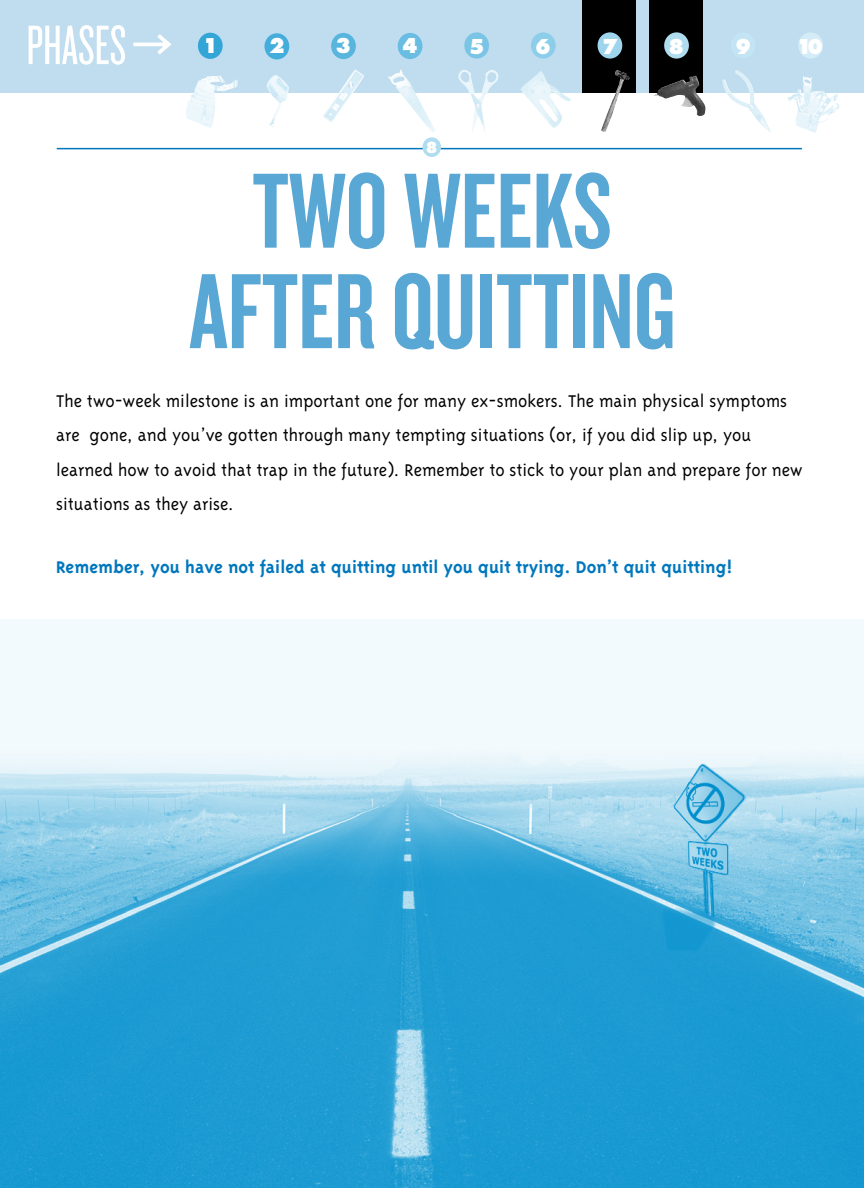
<style>
.page{position:relative;width:864px;height:1188px;background:#fff}
.page>*{position:absolute;margin:0;border:0;box-sizing:border-box;transform-origin:0 0}
.t1{font:111px/100.5px "Knockout HTF48 Featherweight";color:#59a7d4;text-align:center}
.t2{font:57.75px "Knockout HTF27 Junior Bantamwt";color:#fff}
.t3{font:800 22.5px "Futura T";color:#fff;scale:.94 1}
.t4{font:300 19.5px/34.5px "Triplex";color:#000}
.t5{font:700 19.5px "Triplex";color:#0077bd}
.t6{font:800 16.95px "Futura T";color:#fff;scale:.94 1}
</style>
<div class="page">
<img style="left:0;top:620px;width:864px;height:568px">
<hr style="left:57px;top:148px;width:745px;height:1px;background:#0077bd">
<div style="left:422px;top:137px;width:19px;height:20px;background:#b0dcf0;border-radius:50%"></div>
<div style="left:0;top:0;width:864px;height:93px;background:#bfddef"></div>
<svg style="left:133px;top:34px;width:39px;height:21px"></svg>
<div style="left:583px;top:0;width:53px;height:93px;background:#000"></div>
<div style="left:650px;top:0;width:53px;height:93px;background:#000"></div>
<div style="left:198px;top:33px;width:25px;height:26px;background:#33a5d7;border-radius:50%"></div>
<div style="left:265px;top:33px;width:24px;height:26px;background:#45addb;border-radius:50%"></div>
<div style="left:331px;top:33px;width:25px;height:26px;background:#57b5de;border-radius:50%"></div>
<div style="left:398px;top:33px;width:24px;height:26px;background:#69bde2;border-radius:50%"></div>
<div style="left:464px;top:32px;width:25px;height:27px;background:#7ac5e5;border-radius:50%"></div>
<div style="left:531px;top:32px;width:25px;height:27px;background:#8ccde9;border-radius:50%"></div>
<div style="left:598px;top:32px;width:24px;height:27px;background:#9ed4ec;border-radius:50%"></div>
<div style="left:664px;top:32px;width:25px;height:27px;background:#b0dcf0;border-radius:50%"></div>
<div style="left:731px;top:32px;width:25px;height:27px;background:#c2e4f3;border-radius:50%"></div>
<div style="left:798px;top:32px;width:25px;height:27px;background:#d4ecf7;border-radius:50%"></div>
<img style="left:186px;top:75px;width:52px;height:53px">
<img style="left:267px;top:75px;width:22px;height:52px">
<img style="left:323px;top:70px;width:41px;height:52px">
<img style="left:388px;top:70px;width:47px;height:62px">
<img style="left:458px;top:70px;width:41px;height:62px">
<img style="left:521px;top:71px;width:50px;height:57px">
<img style="left:601px;top:70px;width:29px;height:62px">
<img style="left:654px;top:76px;width:52px;height:40px">
<img style="left:722px;top:70px;width:49px;height:62px">
<img style="left:787px;top:76px;width:53px;height:57px">
<h2 class="t2" style="left:26px;top:17px;width:101px">PHASES</h2>
<p class="t3" style="left:203px;top:32px;width:17px">1</p>
<p class="t3" style="left:269px;top:32px;width:17px">2</p>
<p class="t3" style="left:336px;top:32px;width:17px">3</p>
<p class="t3" style="left:403px;top:32px;width:17px">4</p>
<p class="t3" style="left:469px;top:33px;width:17px">5</p>
<p class="t3" style="left:536px;top:33px;width:17px">6</p>
<p class="t3" style="left:602px;top:33px;width:17px">7</p>
<p class="t3" style="left:669px;top:33px;width:17px">8</p>
<p class="t3" style="left:736px;top:33px;width:17px">9</p>
<p class="t3" style="left:796px;top:33px;width:30px">10</p>
<p class="t6" style="left:426px;top:137px;width:13px">8</p>
<h1 class="t1" style="left:189px;top:163px;width:488px">TWO WEEKS<br>AFTER QUITTING</h1>
<p class="t4" style="left:56px;top:383px;width:748px">The two-week milestone is an important one for many ex-smokers. The main physical symptoms are gone, and you’ve gotten through many tempting situations (or, if you did slip up, you learned how to avoid that trap in the future). Remember to stick to your plan and prepare for new situations as they arise.</p>
<p class="t5" style="left:56px;top:556px;width:678px">Remember, you have not failed at quitting until you quit trying. Don’t quit quitting!</p>
</div>
